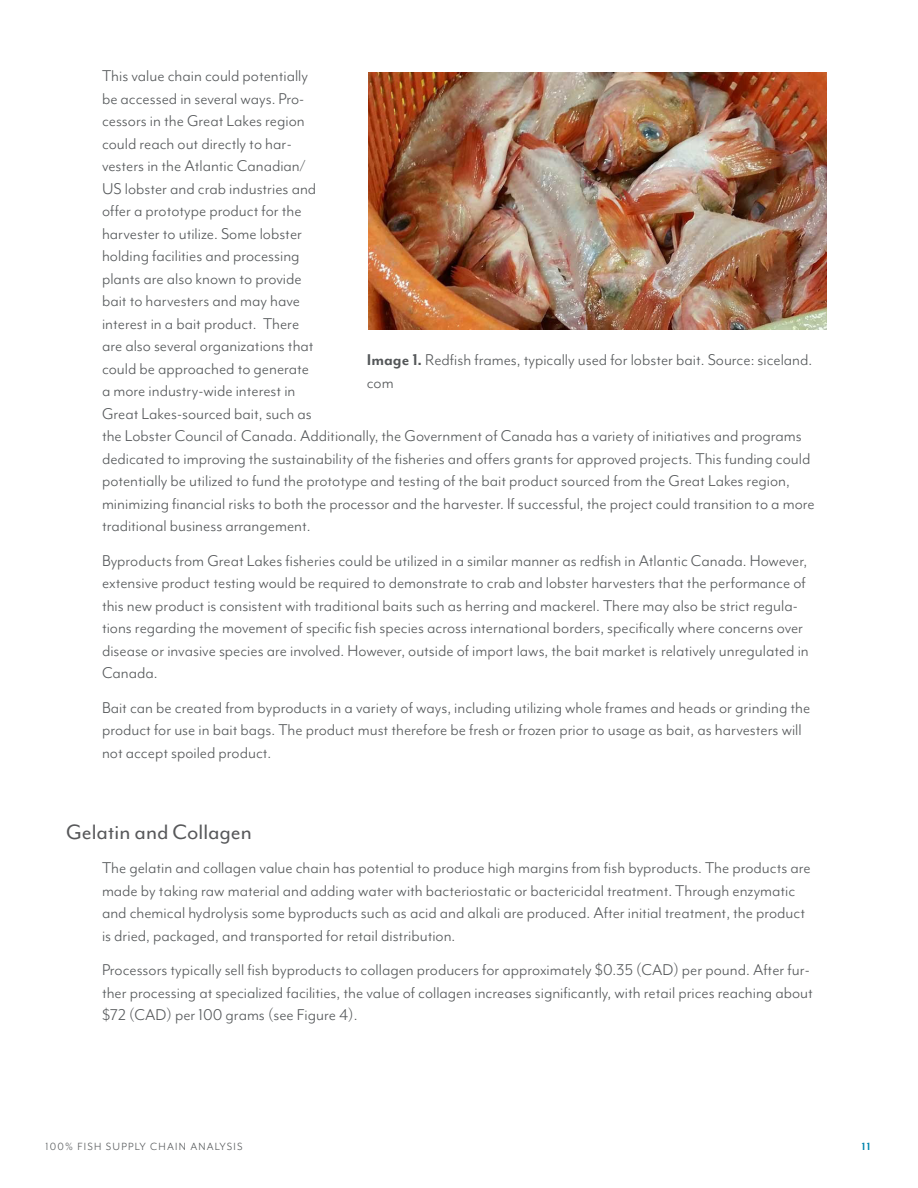
<style>
.page{position:relative;width:918px;height:1188px;background:#fff}
.page>*{position:absolute;margin:0;border:0;box-sizing:border-box;transform-origin:0 0}
.Header_2{font:24px "Mr Eaves Mod OT";color:#57585a}
.t1{font:18px/22.5px "Mr Eaves Mod OT";color:#545759}
.t2{font:12px "Mr Eaves Mod OT";letter-spacing:.1em;color:#545759}
.t3{font:700 12px "Mr Eaves Mod OT";color:#0084ad}
.s1{font-weight:700}
</style>
<div class="page">
<img style="left:368px;top:72px;width:458px;height:258px">
<p class="t1" style="left:102px;top:64px;width:714px">This value chain could potentially<br>be accessed in several ways. Pro-<br>cessors in the Great Lakes region<br>could reach out directly to har-<br>vesters in the Atlantic Canadian/<br>US lobster and crab industries and<br>offer a prototype product for the<br>harvester to utilize. Some lobster<br>holding facilities and processing<br>plants are also known to provide<br>bait to harvesters and may have<br>interest in a bait product. There<br>are also several organizations that<br>could be approached to generate<br>a more industry-wide interest in<br>Great Lakes-sourced bait, such as<br>the Lobster Council of Canada. Additionally, the Government of Canada has a variety of initiatives and programs dedicated to improving the sustainability of the fisheries and offers grants for approved projects. This funding could potentially be utilized to fund the prototype and testing of the bait product sourced from the Great Lakes region, minimizing financial risks to both the processor and the harvester. If successful, the project could transition to a more traditional business arrangement.</p>
<p class="t1" style="left:102px;top:549px;width:708px">Byproducts from Great Lakes fisheries could be utilized in a similar manner as redfish in Atlantic Canada. However, extensive product testing would be required to demonstrate to crab and lobster harvesters that the performance of this new product is consistent with traditional baits such as herring and mackerel. There may also be strict regula&shy;tions regarding the movement of specific fish species across international borders, specifically where concerns over disease or invasive species are involved. However, outside of import laws, the bait market is relatively unregulated in Canada.</p>
<p class="t1" style="left:102px;top:696px;width:710px">Bait can be created from byproducts in a variety of ways, including utilizing whole frames and heads or grinding the product for use in bait bags. The product must therefore be fresh or frozen prior to usage as bait, as harvesters will not accept spoiled product.</p>
<p class="t1" style="left:367px;top:349px;width:447px"><span class="s1">Image 1.</span> Redfish frames, typically used for lobster bait. Source: siceland. com</p>
<p class="Header_2" style="left:66px;top:818px;width:187px">Gelatin and Collagen</p>
<p class="t1" style="left:102px;top:856px;width:710px">The gelatin and collagen value chain has potential to produce high margins from fish byproducts. The products are made by taking raw material and adding water with bacteriostatic or bactericidal treatment. Through enzymatic and chemical hydrolysis some byproducts such as acid and alkali are produced. After initial treatment, the product is dried, packaged, and transported for retail distribution.</p>
<p class="t1" style="left:102px;top:958px;width:712px">Processors typically sell fish byproducts to collagen producers for approximately $0.35 (CAD) per pound. After fur&shy;ther processing at specialized facilities, the value of collagen increases significantly, with retail prices reaching about $72 (CAD) per 100 grams (see Figure 4).</p>
<p class="t2" style="left:46px;top:1140px;width:198px">100% FISH SUPPLY CHAIN ANALYSIS</p>
<p class="t3" style="left:862px;top:1140px;width:10px">11</p>
</div>
